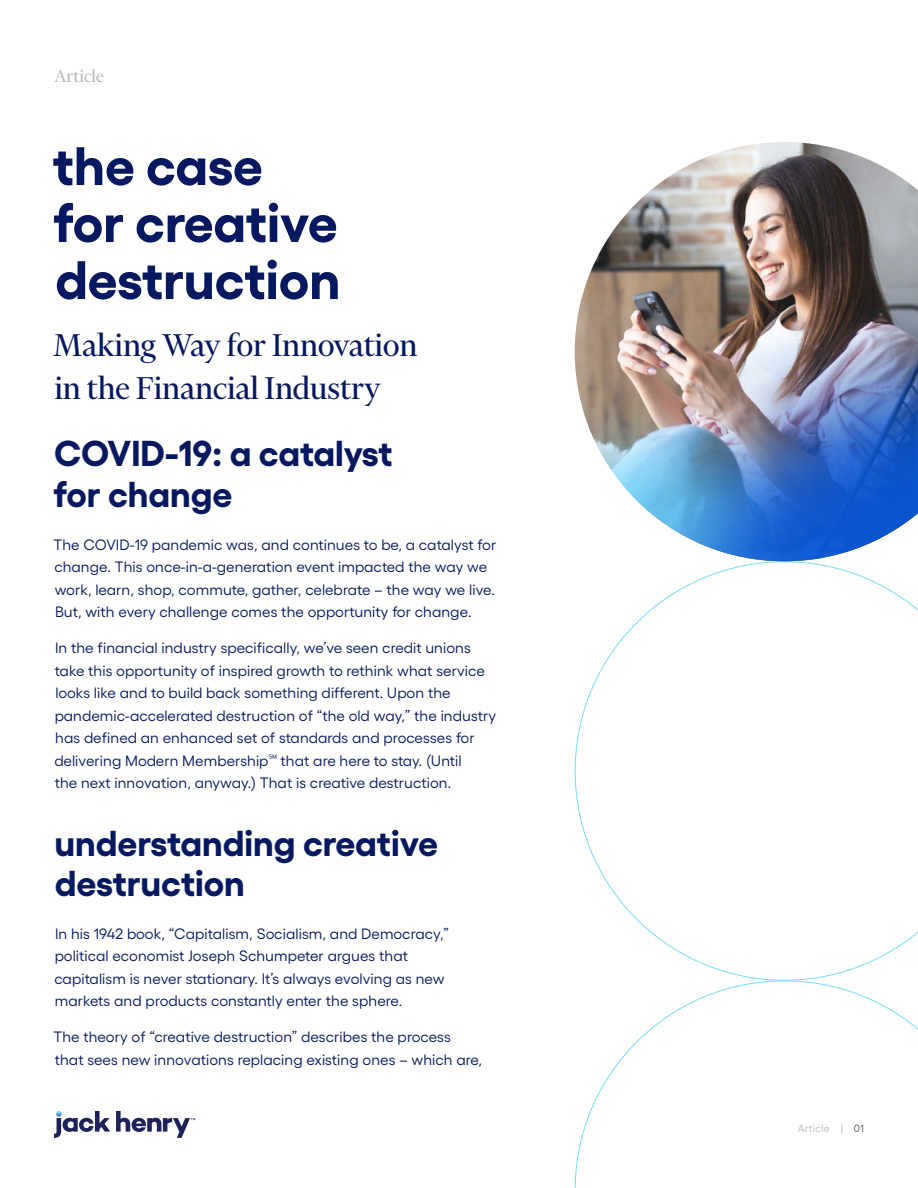
<style>
.page{position:relative;width:918px;height:1188px;background:#fff}
.page>*{position:absolute;margin:0;border:0;box-sizing:border-box;transform-origin:0 0}
.Main_Title{font:700 54px/57px "Gellix";color:#06185f}
.Paragraph_Heading{font:700 36px/40.5px "Gellix";color:#06185f}
.Secondary_Title{font:36px/43.2px "Financier Display";color:#06185f}
.Collateral_Type_Labe{font:19.5px "Financier Display";color:#b6bbc0}
.Body_Text{font:15px/22.5px "Gellix";letter-spacing:.005em;color:#06185f}
.t1{font:10.5px "Gellix";letter-spacing:.025em;color:#b6bbc0}
.s1{color:#575a5d}
</style>
<div class="page">
<svg style="left:575px;top:561px;width:343px;height:419px"></svg>
<svg style="left:574px;top:980px;width:344px;height:208px"></svg>
<svg style="left:54px;top:1111px;width:141px;height:27px"></svg>
<img style="left:575px;top:142px;width:343px;height:419px">
<p class="Collateral_Type_Labe" style="left:54px;top:66px;width:52px">Article</p>
<p class="Main_Title" style="left:53px;top:131px;width:289px">the case for creative destruction</p>
<p class="Secondary_Title" style="left:53px;top:323px;width:366px">Making Way for Innovation in the Financial Industry</p>
<p class="Paragraph_Heading" style="left:53px;top:429px;width:341px">COVID-19: a catalyst for change</p>
<p class="Body_Text" style="left:53px;top:532px;width:444px">The COVID-19 pandemic was, and continues to be, a catalyst for change. This once-in-a-generation event impacted the way we work, learn, shop, commute, gather, celebrate – the way we live.<br>But, with every challenge comes the opportunity for change.</p>
<p class="Body_Text" style="left:54px;top:635px;width:443px">In the financial industry specifically, we’ve seen credit unions take this opportunity of inspired growth to rethink what service looks like and to build back something different. Upon the pandemic-accelerated destruction of “the old way,” the industry has defined an enhanced set of standards and processes for delivering Modern Membership<sup>℠</sup> that are here to stay. (Until<br>the next innovation, anyway.) That is creative destruction.</p>
<p class="Paragraph_Heading" style="left:54px;top:819px;width:385px">understanding creative destruction</p>
<p class="Body_Text" style="left:54px;top:921px;width:396px">In his 1942 book, “Capitalism, Socialism, and Democracy,” political economist Joseph Schumpeter argues that capitalism is never stationary. It’s always evolving as new markets and products constantly enter the sphere.</p>
<p class="Body_Text" style="left:53px;top:1024px;width:430px">The theory of “creative destruction” describes the process that sees new innovations replacing existing ones – which are,</p>
<p class="t1" style="left:798px;top:1120px;width:68px">Article | <span class="s1">01</span></p>
</div>
